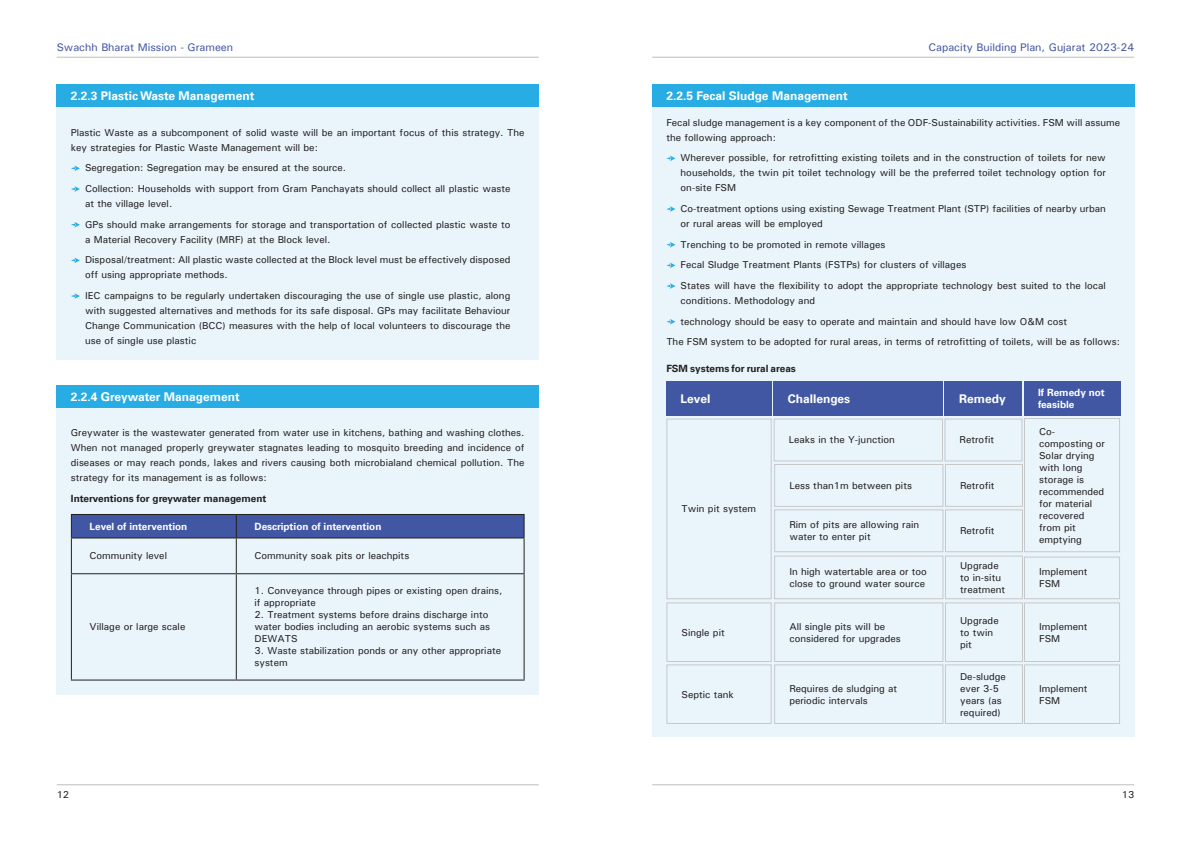
<style>
.page{position:relative;width:1191px;height:842px;background:#fff}
.page>*{position:absolute;margin:0;border:0;box-sizing:border-box;transform-origin:0 0}
.t1{font:700 12px "Univers LT";color:#fff}
.t2{font:500 11px "Univers";color:#4257a4}
.t3{font:500 10px/12px "Univers";color:#231f20}
.t4{font:700 10px/12px "Univers LT";color:#fff}
.t5{font:700 10px "Univers LT";color:#231f20}
</style>
<div class="page">
<hr style="left:57px;top:57px;width:482px;height:1px;background:#bcbdc0">
<hr style="left:57px;top:784px;width:482px;height:1px;background:#bcbdc0">
<hr style="left:652px;top:57px;width:482px;height:1px;background:#bcbdc0">
<hr style="left:652px;top:784px;width:482px;height:1px;background:#bcbdc0">
<div style="left:57px;top:107px;width:482px;height:253px;background:#eaf5fb"></div>
<div style="left:57px;top:84px;width:482px;height:23px;background:#27ade3"></div>
<svg style="left:71px;top:166px;width:9px;height:5px"></svg>
<svg style="left:71px;top:186px;width:9px;height:6px"></svg>
<svg style="left:71px;top:222px;width:9px;height:6px"></svg>
<svg style="left:71px;top:258px;width:9px;height:5px"></svg>
<svg style="left:71px;top:293px;width:9px;height:6px"></svg>
<div style="left:57px;top:408px;width:482px;height:286px;background:#eaf5fb"></div>
<div style="left:57px;top:385px;width:482px;height:23px;background:#27ade3"></div>
<div style="left:71px;top:514px;width:453px;height:23px;background:#4257a4"></div>
<hr style="left:71px;top:537px;width:165px;height:1px;background:#231f20">
<hr style="left:71px;top:538px;width:1px;height:35px;background:#231f20">
<hr style="left:236px;top:537px;width:288px;height:1px;background:#231f20">
<hr style="left:236px;top:538px;width:1px;height:35px;background:#231f20">
<hr style="left:523px;top:538px;width:1px;height:35px;background:#231f20">
<hr style="left:71px;top:573px;width:165px;height:1px;background:#231f20">
<hr style="left:71px;top:574px;width:1px;height:105px;background:#231f20">
<hr style="left:236px;top:573px;width:288px;height:1px;background:#231f20">
<hr style="left:236px;top:574px;width:1px;height:105px;background:#231f20">
<hr style="left:523px;top:574px;width:1px;height:105px;background:#231f20">
<hr style="left:71px;top:679px;width:165px;height:1px;background:#231f20">
<hr style="left:236px;top:679px;width:288px;height:1px;background:#231f20">
<div style="left:652px;top:107px;width:482px;height:630px;background:#eaf5fb"></div>
<svg style="left:666px;top:382px;width:454px;height:342px;background:#d7e3f0"></svg>
<div style="left:652px;top:84px;width:482px;height:23px;background:#27ade3"></div>
<svg style="left:666px;top:156px;width:9px;height:5px"></svg>
<svg style="left:666px;top:206px;width:9px;height:6px"></svg>
<svg style="left:666px;top:242px;width:9px;height:6px"></svg>
<svg style="left:666px;top:263px;width:9px;height:5px"></svg>
<svg style="left:666px;top:283px;width:9px;height:6px"></svg>
<svg style="left:666px;top:319px;width:9px;height:6px"></svg>
<p class="t2" style="left:57px;top:40px;width:178px">Swachh Bharat Mission - Grameen</p>
<p class="t1" style="left:71px;top:89px;width:185px">2.2.3 Plastic Waste Management</p>
<p class="t3" style="left:71px;top:124px;width:455px;line-height:15px">Plastic Waste as a subcomponent of solid waste will be an important focus of this strategy. The key strategies for Plastic Waste Management will be:</p>
<p class="t3" style="left:85px;top:162px;width:263px">Segregation: Segregation may be ensured at the source.</p>
<p class="t3" style="left:85px;top:181px;width:427px;line-height:15px">Collection: Households with support from Gram Panchayats should collect all plastic waste at the village level.</p>
<p class="t3" style="left:85px;top:216px;width:427px;line-height:15px">GPs should make arrangements for storage and transportation of collected plastic waste to a Material Recovery Facility (MRF) at the Block level.</p>
<p class="t3" style="left:85px;top:252px;width:427px;line-height:15px">Disposal/treatment: All plastic waste collected at the Block level must be effectively disposed off using appropriate methods.</p>
<p class="t3" style="left:85px;top:288px;width:427px;line-height:15px;text-align:justify">IEC campaigns to be regularly undertaken discouraging the use of single use plastic, along with suggested alternatives and methods for its safe disposal. GPs may facilitate Behaviour Change Communication (BCC) measures with the help of local volunteers to discourage the use of single use plastic</p>
<p class="t1" style="left:71px;top:390px;width:170px">2.2.4 Greywater Management</p>
<p class="t3" style="left:71px;top:425px;width:455px;line-height:15px;text-align:justify">Greywater is the wastewater generated from water use in kitchens, bathing and washing clothes.<br>When not managed properly greywater stagnates leading to mosquito breeding and incidence of diseases or may reach ponds, lakes and rivers causing both microbialand chemical pollution. The strategy for its management is as follows:</p>
<p class="t5" style="left:71px;top:493px;width:197px">Interventions for greywater management</p>
<p class="t4" style="left:90px;top:520px;width:99px">Level of intervention</p>
<p class="t4" style="left:254px;top:520px;width:128px">Description of intervention</p>
<p class="t3" style="left:90px;top:550px;width:79px">Community level</p>
<p class="t3" style="left:254px;top:550px;width:156px">Community soak pits or leachpits</p>
<p class="t3" style="left:90px;top:621px;width:97px">Village or large scale</p>
<p class="t3" style="left:57px;top:788px;width:14px">12</p>
<p class="t3" style="left:254px;top:585px;width:249px">1. Conveyance through pipes or existing open drains, if appropriate</p>
<p class="t3" style="left:254px;top:609px;width:237px">2. Treatment systems before drains discharge into water bodies including an aerobic systems such as<br>DEWATS</p>
<p class="t3" style="left:254px;top:645px;width:248px">3. Waste stabilization ponds or any other appropriate system</p>
<p class="t2" style="left:928px;top:40px;width:207px">Capacity Building Plan, Gujarat 2023-24</p>
<p class="t1" style="left:666px;top:89px;width:183px">2.2.5 Fecal Sludge Management</p>
<p class="t3" style="left:666px;top:114px;width:455px;line-height:15px">Fecal sludge management is a key component of the ODF-Sustainability activities. FSM will assume the following approach:</p>
<p class="t3" style="left:680px;top:150px;width:427px;line-height:15px;text-align:justify">Wherever possible, for retrofitting existing toilets and in the construction of toilets for new households, the twin pit toilet technology will be the preferred toilet technology option for on-site FSM</p>
<p class="t3" style="left:680px;top:201px;width:427px;line-height:15px">Co-treatment options using existing Sewage Treatment Plant (STP) facilities of nearby urban or rural areas will be employed</p>
<p class="t3" style="left:680px;top:238px;width:206px">Trenching to be promoted in remote villages</p>
<p class="t3" style="left:680px;top:259px;width:287px">Fecal Sludge Treatment Plants (FSTPs) for clusters of villages</p>
<p class="t3" style="left:680px;top:278px;width:427px;line-height:15px">States will have the flexibility to adopt the appropriate technology best suited to the local conditions. Methodology and</p>
<p class="t3" style="left:680px;top:315px;width:388px">technology should be easy to operate and maintain and should have low O&amp;M cost</p>
<p class="t3" style="left:666px;top:336px;width:455px">The FSM system to be adopted for rural areas, in terms of retrofitting of toilets, will be as follows:</p>
<p class="t5" style="left:666px;top:363px;width:131px">FSM systems for rural areas</p>
<p class="t1" style="left:680px;top:392px;width:31px">Level</p>
<p class="t1" style="left:788px;top:392px;width:64px">Challenges</p>
<p class="t3" style="left:681px;top:503px;width:76px">Twin pit system</p>
<p class="t3" style="left:789px;top:434px;width:108px">Leaks in the Y-junction</p>
<p class="t3" style="left:789px;top:479px;width:124px">Less than1m between pits</p>
<p class="t3" style="left:789px;top:519px;width:131px">Rim of pits are allowing rain water to enter pit</p>
<p class="t3" style="left:789px;top:565px;width:139px">In high watertable area or too close to ground water source</p>
<p class="t1" style="left:959px;top:392px;width:48px">Remedy</p>
<p class="t3" style="left:959px;top:434px;width:36px">Retrofit</p>
<p class="t3" style="left:960px;top:479px;width:36px">Retrofit</p>
<p class="t3" style="left:960px;top:525px;width:36px">Retrofit</p>
<p class="t3" style="left:960px;top:559px;width:47px">Upgrade to in-situ treatment</p>
<p class="t3" style="left:681px;top:626px;width:45px">Single pit</p>
<p class="t3" style="left:681px;top:688px;width:54px">Septic tank</p>
<p class="t3" style="left:789px;top:620px;width:113px">All single pits will be considered for upgrades</p>
<p class="t3" style="left:960px;top:614px;width:40px">Upgrade to twin pit</p>
<p class="t3" style="left:789px;top:682px;width:109px">Requires de sludging at periodic intervals</p>
<p class="t3" style="left:960px;top:670px;width:47px">De-sludge ever 3-5 years (as required)</p>
<p class="t4" style="left:1038px;top:387px;width:68px">If Remedy not feasible</p>
<p class="t3" style="left:1039px;top:425px;width:67px">Co&shy;composting or<br>Solar drying with long storage is recommended for material recovered from pit emptying</p>
<p class="t3" style="left:1039px;top:566px;width:50px">Implement<br>FSM</p>
<p class="t3" style="left:1039px;top:620px;width:50px">Implement<br>FSM</p>
<p class="t3" style="left:1039px;top:682px;width:50px">Implement<br>FSM</p>
<p class="t3" style="left:1121px;top:788px;width:14px">13</p>
</div>
